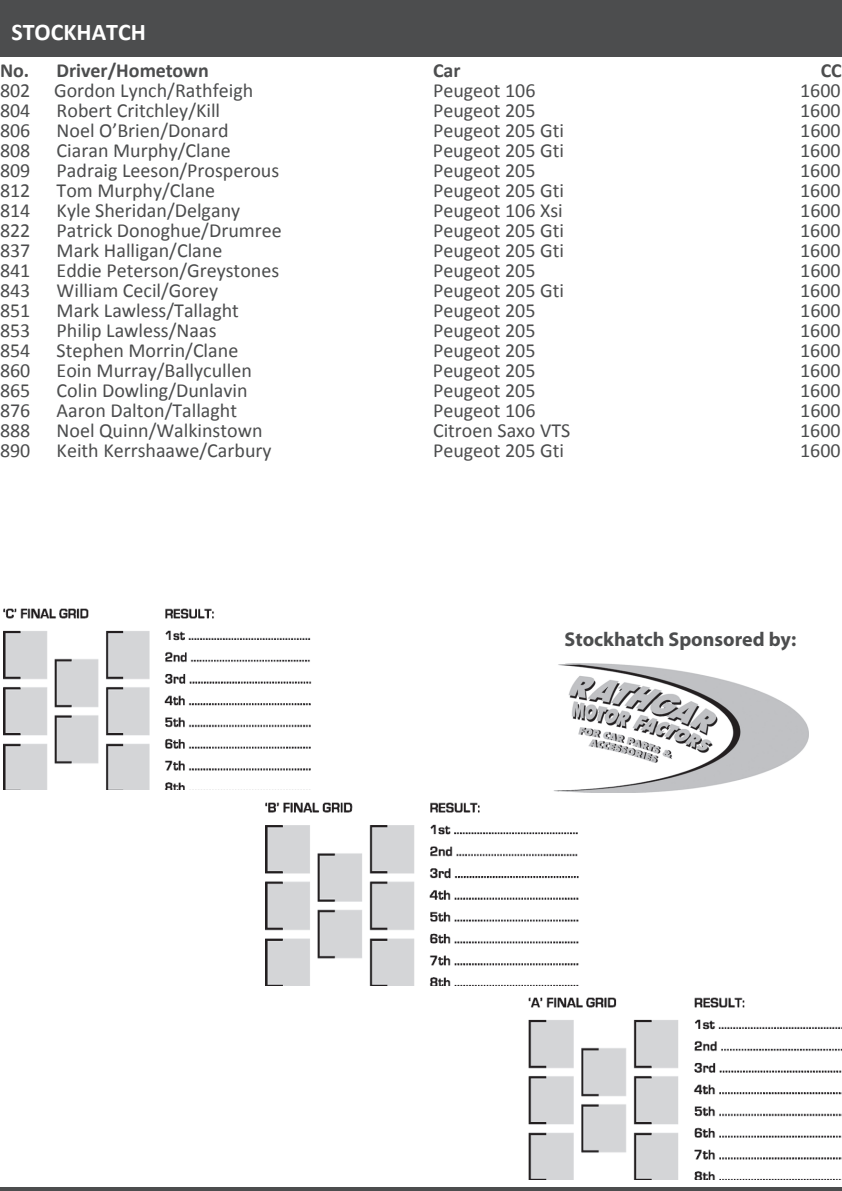
<style>
.page{position:relative;width:842px;height:1191px;background:#fff}
.page>*{position:absolute;margin:0;border:0;box-sizing:border-box;transform-origin:0 0}
.t1{font:700 24px "Calibri";color:#fff}
.t2{font:20px "Calibri";color:#4c4d4e}
.t3{font:700 20px "Calibri";color:#4c4d4e}
.t4{font:700 20px "Myriad Pro";color:#4c4d4e}
</style>
<div class="page">
<div style="left:0;top:0;width:842px;height:57px;background:#4c4d4e"></div>
<img style="left:265px;top:802px;width:313px;height:183px">
<img style="left:529px;top:997px;width:313px;height:182px">
<hr style="left:0;top:1187px;width:842px;height:4px;background:#4c4d4e">
<img style="left:3px;top:609px;width:308px;height:181px">
<img style="left:553px;top:663px;width:255px;height:129px">
<p class="t1" style="left:11px;top:22px;width:136px">STOCKHATCH</p>
<p class="t3" style="left:0;top:62px;width:210px">No. Driver/Hometown</p>
<p class="t3" style="left:433px;top:62px;width:29px">Car</p>
<p class="t3" style="left:821px;top:62px;width:23px">CC</p>
<p class="t2" style="left:0;top:82px;width:255px">802 Gordon Lynch/Rathfeigh</p>
<p class="t2" style="left:433px;top:82px;width:104px">Peugeot 106</p>
<p class="t2" style="left:800px;top:82px;width:42px">1600</p>
<p class="t2" style="left:0;top:102px;width:32px">804</p>
<p class="t2" style="left:57px;top:102px;width:165px">Robert Critchley/Kill</p>
<p class="t2" style="left:433px;top:102px;width:104px">Peugeot 205</p>
<p class="t2" style="left:800px;top:102px;width:42px">1600</p>
<p class="t2" style="left:0;top:122px;width:32px">806</p>
<p class="t2" style="left:57px;top:122px;width:173px">Noel O’Brien/Donard</p>
<p class="t2" style="left:433px;top:122px;width:132px">Peugeot 205 Gti</p>
<p class="t2" style="left:800px;top:122px;width:42px">1600</p>
<p class="t2" style="left:0;top:142px;width:32px">808</p>
<p class="t2" style="left:57px;top:142px;width:176px">Ciaran Murphy/Clane</p>
<p class="t2" style="left:433px;top:142px;width:132px">Peugeot 205 Gti</p>
<p class="t2" style="left:800px;top:142px;width:42px">1600</p>
<p class="t2" style="left:0;top:162px;width:32px">809</p>
<p class="t2" style="left:57px;top:162px;width:224px">Padraig Leeson/Prosperous</p>
<p class="t2" style="left:433px;top:162px;width:104px">Peugeot 205</p>
<p class="t2" style="left:800px;top:162px;width:42px">1600</p>
<p class="t2" style="left:0;top:182px;width:32px">812</p>
<p class="t2" style="left:57px;top:182px;width:160px">Tom Murphy/Clane</p>
<p class="t2" style="left:433px;top:182px;width:132px">Peugeot 205 Gti</p>
<p class="t2" style="left:800px;top:182px;width:42px">1600</p>
<p class="t2" style="left:0;top:202px;width:32px">814</p>
<p class="t2" style="left:57px;top:202px;width:185px">Kyle Sheridan/Delgany</p>
<p class="t2" style="left:433px;top:202px;width:131px">Peugeot 106 Xsi</p>
<p class="t2" style="left:800px;top:202px;width:42px">1600</p>
<p class="t2" style="left:0;top:222px;width:32px">822</p>
<p class="t2" style="left:57px;top:222px;width:227px">Patrick Donoghue/Drumree</p>
<p class="t2" style="left:433px;top:222px;width:132px">Peugeot 205 Gti</p>
<p class="t2" style="left:800px;top:222px;width:42px">1600</p>
<p class="t2" style="left:0;top:242px;width:32px">837</p>
<p class="t2" style="left:57px;top:242px;width:167px">Mark Halligan/Clane</p>
<p class="t2" style="left:433px;top:242px;width:132px">Peugeot 205 Gti</p>
<p class="t2" style="left:800px;top:242px;width:42px">1600</p>
<p class="t2" style="left:0;top:262px;width:32px">841</p>
<p class="t2" style="left:57px;top:262px;width:224px">Eddie Peterson/Greystones</p>
<p class="t2" style="left:433px;top:262px;width:104px">Peugeot 205</p>
<p class="t2" style="left:800px;top:262px;width:42px">1600</p>
<p class="t2" style="left:0;top:282px;width:32px">843</p>
<p class="t2" style="left:57px;top:282px;width:163px">William Cecil/Gorey</p>
<p class="t2" style="left:433px;top:282px;width:132px">Peugeot 205 Gti</p>
<p class="t2" style="left:800px;top:282px;width:42px">1600</p>
<p class="t2" style="left:0;top:302px;width:32px">851</p>
<p class="t2" style="left:57px;top:302px;width:184px">Mark Lawless/Tallaght</p>
<p class="t2" style="left:433px;top:302px;width:104px">Peugeot 205</p>
<p class="t2" style="left:800px;top:302px;width:42px">1600</p>
<p class="t2" style="left:0;top:322px;width:32px">853</p>
<p class="t2" style="left:57px;top:322px;width:161px">Philip Lawless/Naas</p>
<p class="t2" style="left:433px;top:322px;width:104px">Peugeot 205</p>
<p class="t2" style="left:800px;top:322px;width:42px">1600</p>
<p class="t2" style="left:0;top:342px;width:32px">854</p>
<p class="t2" style="left:57px;top:342px;width:183px">Stephen Morrin/Clane</p>
<p class="t2" style="left:433px;top:342px;width:104px">Peugeot 205</p>
<p class="t2" style="left:800px;top:342px;width:42px">1600</p>
<p class="t2" style="left:0;top:362px;width:32px">860</p>
<p class="t2" style="left:57px;top:362px;width:197px">Eoin Murray/Ballycullen</p>
<p class="t2" style="left:433px;top:362px;width:104px">Peugeot 205</p>
<p class="t2" style="left:800px;top:362px;width:42px">1600</p>
<p class="t2" style="left:0;top:382px;width:32px">865</p>
<p class="t2" style="left:57px;top:382px;width:193px">Colin Dowling/Dunlavin</p>
<p class="t2" style="left:433px;top:382px;width:104px">Peugeot 205</p>
<p class="t2" style="left:800px;top:382px;width:42px">1600</p>
<p class="t2" style="left:0;top:402px;width:32px">876</p>
<p class="t2" style="left:57px;top:402px;width:182px">Aaron Dalton/Tallaght</p>
<p class="t2" style="left:433px;top:402px;width:104px">Peugeot 106</p>
<p class="t2" style="left:800px;top:402px;width:42px">1600</p>
<p class="t2" style="left:0;top:422px;width:32px">888</p>
<p class="t2" style="left:57px;top:422px;width:207px">Noel Quinn/Walkinstown</p>
<p class="t2" style="left:433px;top:422px;width:139px">Citroen Saxo VTS</p>
<p class="t2" style="left:800px;top:422px;width:42px">1600</p>
<p class="t2" style="left:0;top:442px;width:32px">890</p>
<p class="t2" style="left:57px;top:442px;width:216px">Keith Kerrshaawe/Carbury</p>
<p class="t2" style="left:433px;top:442px;width:132px">Peugeot 205 Gti</p>
<p class="t2" style="left:800px;top:442px;width:42px">1600</p>
<p class="t4" style="left:565px;top:631px;width:233px">Stockhatch Sponsored by:</p>
</div>
